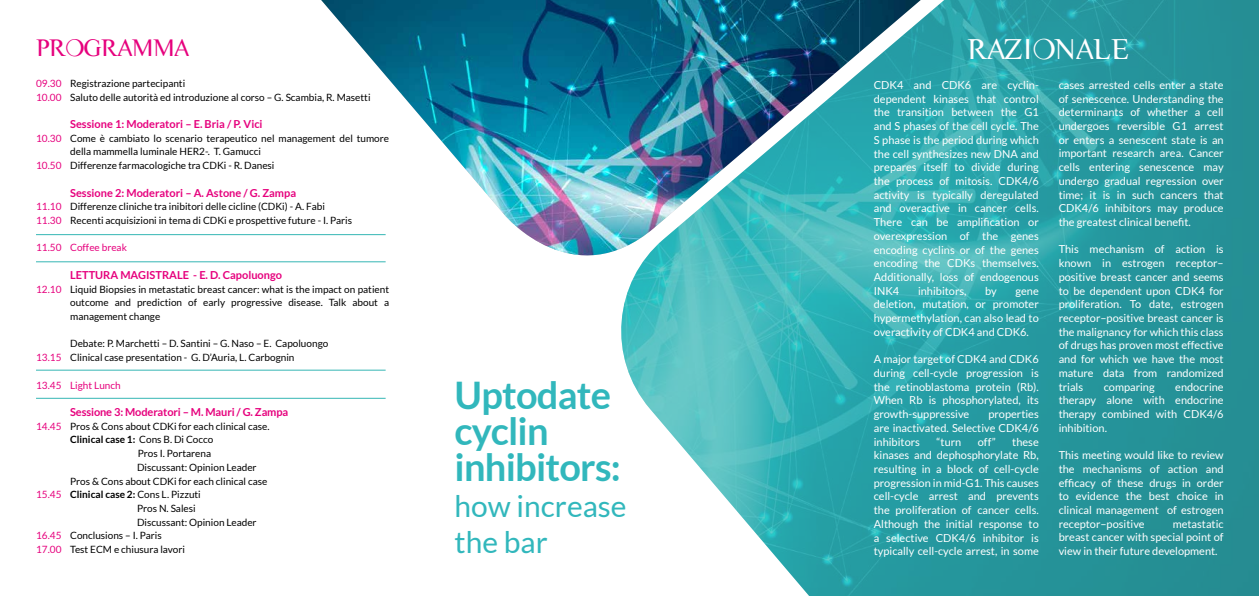
<style>
.page{position:relative;width:1259px;height:596px;background:#fff}
.page>*{position:absolute;margin:0;border:0;box-sizing:border-box;transform-origin:0 0}
.t1{font:700 37.9px/36.1px "Lato";letter-spacing:-.02em;color:#31b7bc}
.t2{font:30px/36.1px "Lato";color:#31b7bc}
.t3{font:30px "CM Tiempo";color:#fff}
.t4{font:25px "CM Tiempo";color:#e6007d}
.t5{font:11px/13.7px "Lato";color:#fff;text-align:justify}
.t6{font:700 11px "Lato";color:#e6007d}
.t7{font:10px/13.7px "Lato";color:#000}
.t8{font:10px/13.7px "Lato";color:#e6007d}
.t9{font:700 10px "Lato";color:#000}
.s1{font-weight:400}
</style>
<div class="page">
<img style="left:321px;top:0;width:286px;height:263px">
<img style="left:620px;top:0;width:639px;height:595px">
<hr style="left:36px;top:261px;width:350px;height:1px;background:#35b6b4">
<hr style="left:36px;top:234px;width:350px;height:1px;background:#35b6b4">
<hr style="left:36px;top:397px;width:350px;height:1px;background:#35b6b4">
<hr style="left:36px;top:369px;width:350px;height:1px;background:#35b6b4">
<h3 class="t4" style="left:36px;top:34px;width:154px">PROGRAMMA</h3>
<p class="t8" style="left:36px;top:76px;width:27px">09.30<br>10.00</p>
<p class="t8" style="left:36px;top:131px;width:27px">10.30</p>
<p class="t8" style="left:36px;top:158px;width:27px">10.50</p>
<p class="t8" style="left:36px;top:199px;width:27px">11.10<br>11.30</p>
<p class="t8" style="left:36px;top:241px;width:27px">11.50</p>
<p class="t8" style="left:36px;top:282px;width:27px">12.10</p>
<p class="t7" style="left:70px;top:76px;width:302px">Registrazione partecipanti<br>Saluto delle autorità ed introduzione al corso – G. Scambia, R. Masetti</p>
<p class="t6" style="left:70px;top:118px;width:194px">Sessione 1: Moderatori – E. Bria / P. Vici</p>
<p class="t7" style="left:70px;top:131px;width:320px">Come è cambiato lo scenario terapeutico nel management del tumore della mammella luminale HER2-. T. Gamucci<br>Differenze farmacologiche tra CDKi - R. Danesi</p>
<p class="t6" style="left:70px;top:186px;width:227px">Sessione 2: Moderatori – A. Astone / G. Zampa</p>
<p class="t7" style="left:70px;top:199px;width:283px">Differenze cliniche tra inibitori delle cicline (CDKi) - A. Fabi<br>Recenti acquisizioni in tema di CDKi e prospettive future - I. Paris</p>
<p class="t8" style="left:70px;top:241px;width:58px">Coffee break</p>
<p class="t6" style="left:70px;top:268px;width:213px">LETTURA MAGISTRALE - E. D. Capoluongo</p>
<p class="t7" style="left:70px;top:282px;width:320px;text-align:justify">Liquid Biopsies in metastatic breast cancer: what is the impact on patient outcome and prediction of early progressive disease. Talk about a management change</p>
<p class="t7" style="left:70px;top:336px;width:260px">Debate: P. Marchetti – D. Santini – G. Naso – E. Capoluongo<br>Clinical case presentation - G. D’Auria, L. Carbognin</p>
<p class="t8" style="left:70px;top:378px;width:52px">Light Lunch</p>
<p class="t6" style="left:70px;top:405px;width:220px">Sessione 3: Moderatori – M. Mauri / G. Zampa</p>
<p class="t7" style="left:70px;top:419px;width:201px">Pros &amp; Cons about CDKi for each clinical case.</p>
<p class="t9" style="left:70px;top:434px;width:145px">Clinical case 1: <span class="s1">Cons B. Di Cocco</span></p>
<p class="t7" style="left:138px;top:446px;width:75px">Pros I. Portarena</p>
<p class="t7" style="left:137px;top:460px;width:121px">Discussant: Opinion Leader</p>
<p class="t7" style="left:70px;top:473px;width:199px">Pros &amp; Cons about CDKi for each clinical case</p>
<p class="t9" style="left:70px;top:488px;width:132px">Clinical case 2: <span class="s1">Cons L. Pizzuti</span></p>
<p class="t7" style="left:137px;top:501px;width:60px">Pros N. Salesi</p>
<p class="t7" style="left:137px;top:515px;width:121px">Discussant: Opinion Leader</p>
<p class="t7" style="left:70px;top:528px;width:93px">Conclusions – I. Paris</p>
<p class="t7" style="left:70px;top:542px;width:116px">Test ECM e chiusura lavori</p>
<p class="t8" style="left:36px;top:350px;width:27px">13.15</p>
<p class="t8" style="left:36px;top:378px;width:27px">13.45</p>
<p class="t8" style="left:36px;top:419px;width:27px">14.45</p>
<p class="t8" style="left:36px;top:487px;width:27px">15.45</p>
<p class="t8" style="left:36px;top:528px;width:27px">16.45<br>17.00</p>
<h1 class="t1" style="left:454px;top:376px;width:168px">Uptodate cyclin inhibitors:</h1>
<h2 class="t2" style="left:454px;top:487px;width:174px">how increase the bar</h2>
<h2 class="t3" style="left:968px;top:33px;width:163px">RAZIONALE</h2>
<p class="t5" style="left:873px;top:78px;width:166px">CDK4 and CDK6 are cyclin&shy;dependent kinases that control the transition between the G1 and S phases of the cell cycle. The S phase is the period during which the cell synthesizes new DNA and prepares itself to divide during the process of mitosis. CDK4/6 activity is typically deregulated and overactive in cancer cells.<br>There can be amplification or overexpression of the genes encoding cyclins or of the genes encoding the CDKs themselves.<br>Additionally, loss of endogenous INK4</p>
<p class="t5" style="left:1058px;top:78px;width:166px">cases arrested cells enter a state of senescence. Understanding the determinants of whether a cell undergoes reversible G1 arrest or enters a senescent state is an important research area. Cancer cells entering senescence may undergo gradual regression over time; it is in such cancers that CDK4/6 inhibitors may produce the greatest clinical benefit.</p>
<p class="t5" style="left:1058px;top:242px;width:166px">This mechanism of action is known in estrogen receptor– positive breast cancer and seems to be dependent upon CDK4 for proliferation. To date, estrogen receptor–positive breast cancer is the malignancy for which this class of drugs has proven most effective and for which we have the most mature data from randomized trials</p>
<p class="t5" style="left:918px;top:283px;width:50px">inhibitors,</p>
<p class="t5" style="left:985px;top:283px;width:13px">by</p>
<p class="t5" style="left:873px;top:283px;width:166px;text-indent:142px">gene deletion, mutation, or promoter hypermethylation, can also lead to overactivity of CDK4 and CDK6.</p>
<p class="t5" style="left:873px;top:352px;width:166px">A major target of CDK4 and CDK6 during cell-cycle progression is the retinoblastoma protein (Rb).<br>When Rb is phosphorylated, its growth-suppressive</p>
<p class="t5" style="left:1058px;top:379px;width:166px;text-indent:117px">endocrine therapy alone with endocrine therapy combined with CDK4/6 inhibition.</p>
<p class="t5" style="left:1058px;top:448px;width:166px">This meeting would like to review the mechanisms of action and efficacy of these drugs in order to evidence the best choice in clinical management of estrogen receptor–positive</p>
<p class="t5" style="left:1103px;top:379px;width:52px">comparing</p>
<p class="t5" style="left:873px;top:407px;width:166px;text-indent:115px">properties are inactivated. Selective CDK4/6 inhibitors</p>
<p class="t5" style="left:936px;top:434px;width:26px">“turn</p>
<p class="t5" style="left:978px;top:434px;width:19px">off”</p>
<p class="t5" style="left:873px;top:434px;width:166px;text-indent:138px">these kinases and dephosphorylate Rb, resulting in a block of cell-cycle progression in mid-G1. This causes cell-cycle arrest and prevents the proliferation of cancer cells.<br>Although the initial response to a selective CDK4/6 inhibitor is typically cell-cycle arrest, in some</p>
<p class="t5" style="left:1058px;top:516px;width:166px;text-indent:114px">metastatic breast cancer with special point of view in their future development.</p>
</div>
